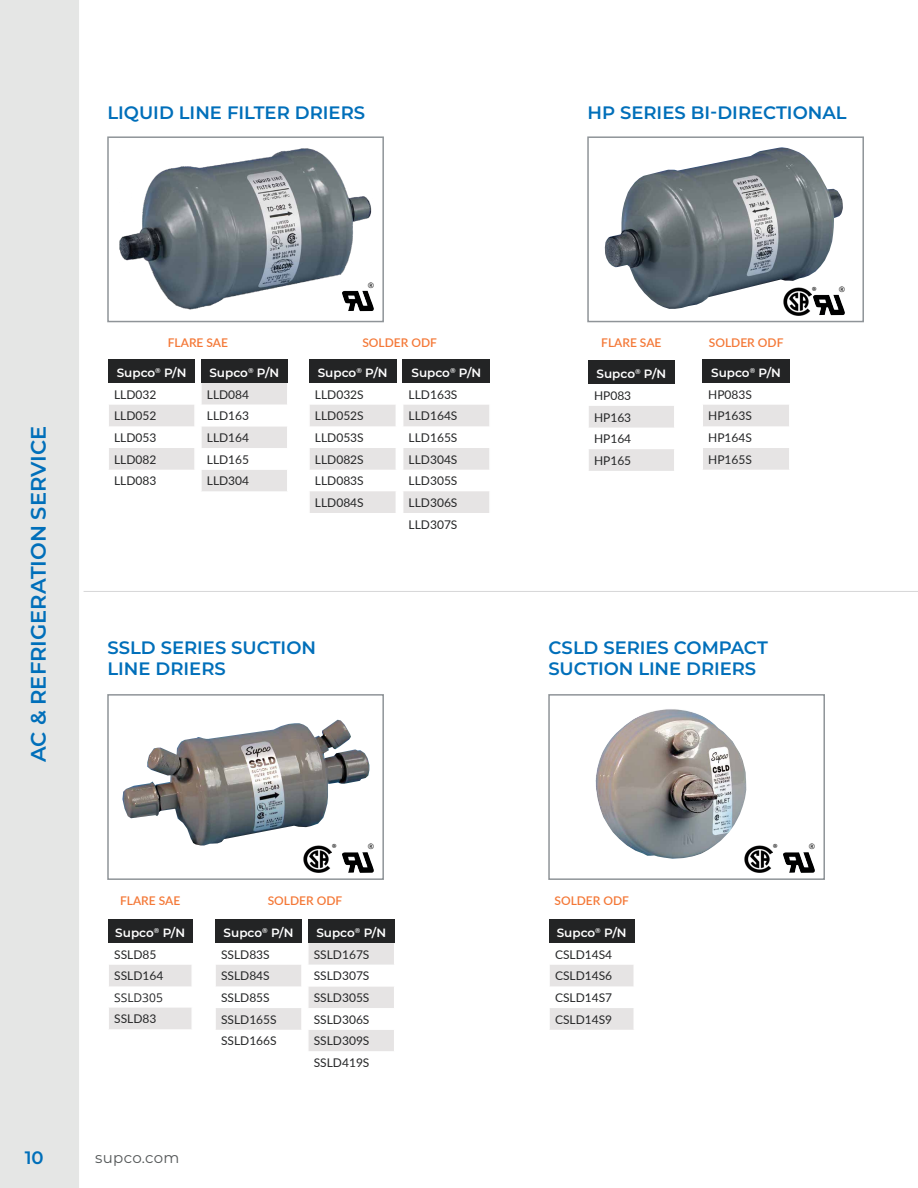
<style>
.page{position:relative;width:918px;height:1188px;background:#fff}
.page>*{position:absolute;margin:0;border:0;box-sizing:border-box;transform-origin:0 0}
.t1{font:600 21px "Montserrat";color:#006fba}
.t2{font:600 18px/21.6px "Montserrat";color:#006fba}
.t3{font:15.45px "Minion Pro";color:#000}
.t4{font:15px "Montserrat";letter-spacing:.02em;color:#535657}
.t5{font:12px/21.6px "Lato";color:#252627;text-align:justify}
.t6{font:600 12px "Montserrat";color:#fff}
.t7{font:600 12px "Lato";color:#f47837}
.t8{font:12px "Open Sans";color:#252627}
.t9{font:7.65px "Open Sans";color:#000}
</style>
<div class="page">
<hr style="left:0;top:591px;width:918px;height:1px;background:#d6d6d8">
<img style="left:119px;top:148px;width:253px;height:164px">
<div style="left:107px;top:136px;width:277px;height:186px;border:2px solid #8f9498"></div>
<img style="left:342px;top:291px;width:32px;height:20px">
<div style="left:108px;top:359px;width:87px;height:24px;background:#232425"></div>
<svg style="left:109px;top:405px;width:85px;height:65px"></svg>
<div style="left:201px;top:359px;width:87px;height:24px;background:#232425"></div>
<svg style="left:202px;top:383px;width:85px;height:108px"></svg>
<div style="left:309px;top:359px;width:87px;height:24px;background:#232425"></div>
<div style="left:403px;top:359px;width:87px;height:24px;background:#232425"></div>
<svg style="left:310px;top:405px;width:179px;height:108px"></svg>
<img style="left:819px;top:307px;width:26px;height:8px">
<div style="left:702px;top:359px;width:88px;height:24px;background:#232425"></div>
<svg style="left:703px;top:405px;width:86px;height:65px"></svg>
<div style="left:588px;top:361px;width:87px;height:23px;background:#232425"></div>
<svg style="left:589px;top:406px;width:85px;height:65px"></svg>
<img style="left:605px;top:147px;width:238px;height:162px">
<div style="left:587px;top:136px;width:277px;height:186px;border:2px solid #8f9498"></div>
<img style="left:784px;top:287px;width:28px;height:28px">
<div style="left:549px;top:919px;width:85px;height:24px;background:#232425"></div>
<svg style="left:550px;top:965px;width:84px;height:65px"></svg>
<img style="left:595px;top:709px;width:151px;height:150px">
<div style="left:548px;top:694px;width:277px;height:186px;border:2px solid #8f9498"></div>
<img style="left:783px;top:852px;width:32px;height:21px">
<img style="left:745px;top:845px;width:28px;height:28px">
<img style="left:122px;top:720px;width:247px;height:125px">
<div style="left:107px;top:694px;width:277px;height:186px;border:2px solid #8f9498"></div>
<div style="left:108px;top:919px;width:84px;height:24px;background:#232425"></div>
<svg style="left:109px;top:965px;width:82px;height:64px"></svg>
<div style="left:215px;top:919px;width:87px;height:24px;background:#232425"></div>
<svg style="left:216px;top:965px;width:85px;height:65px"></svg>
<div style="left:308px;top:919px;width:87px;height:24px;background:#232425"></div>
<svg style="left:308px;top:943px;width:86px;height:108px"></svg>
<img style="left:342px;top:852px;width:32px;height:21px">
<img style="left:304px;top:845px;width:28px;height:28px">
<div style="left:0;top:0;width:84px;height:1188px;background:#e5e6e5"></div>
<h2 class="t2" style="left:107px;top:101px;width:259px">LIQUID LINE FILTER DRIERS</h2>
<h1 class="t1" style="left:23px;top:762px;width:338px;rotate:-90deg">AC &amp; REFRIGERATION SERVICE</h1>
<p class="t7" style="left:168px;top:334px;width:62px">FLARE SAE</p>
<p class="t6" style="left:117px;top:364px;width:71px">Supco<sup>®</sup> P/N</p>
<p class="t5" style="left:114px;top:383px;width:44px">LLD032<br>LLD052<br>LLD053<br>LLD082<br>LLD083</p>
<p class="t6" style="left:209px;top:364px;width:71px">Supco<sup>®</sup> P/N</p>
<p class="t5" style="left:207px;top:383px;width:44px">LLD084<br>LLD163<br>LLD164<br>LLD165<br>LLD304</p>
<p class="t9" style="left:368px;top:280px;width:8px">®</p>
<p class="t7" style="left:362px;top:334px;width:76px">SOLDER ODF</p>
<p class="t6" style="left:318px;top:364px;width:71px">Supco<sup>®</sup> P/N</p>
<p class="t5" style="left:315px;top:383px;width:50px">LLD032S LLD052S LLD053S LLD082S LLD083S LLD084S</p>
<p class="t6" style="left:411px;top:364px;width:71px">Supco<sup>®</sup> P/N</p>
<p class="t5" style="left:409px;top:383px;width:50px">LLD163S LLD164S LLD165S LLD304S LLD305S LLD306S LLD307S</p>
<h2 class="t2" style="left:107px;top:636px;width:210px">SSLD SERIES SUCTION<br>LINE DRIERS</h2>
<p class="t3" style="left:332px;top:839px;width:6px">®</p>
<p class="t9" style="left:368px;top:841px;width:8px">®</p>
<p class="t7" style="left:120px;top:892px;width:62px">FLARE SAE</p>
<p class="t7" style="left:268px;top:892px;width:76px">SOLDER ODF</p>
<p class="t6" style="left:224px;top:924px;width:71px">Supco<sup>®</sup> P/N</p>
<p class="t5" style="left:221px;top:943px;width:57px;text-align:left">SSLD83S<br>SSLD84S<br>SSLD85S<br>SSLD165S<br>SSLD166S</p>
<p class="t6" style="left:115px;top:924px;width:71px">Supco<sup>®</sup> P/N</p>
<p class="t5" style="left:114px;top:943px;width:51px">SSLD85<br>SSLD164</p>
<p class="t8" style="left:114px;top:989px;width:50px">SSLD305</p>
<p class="t5" style="left:114px;top:1008px;width:44px">SSLD83</p>
<p class="t6" style="left:316px;top:924px;width:71px">Supco<sup>®</sup> P/N</p>
<p class="t5" style="left:314px;top:943px;width:57px">SSLD167S SSLD307S SSLD305S SSLD306S SSLD309S SSLD419S</p>
<h2 class="t2" style="left:25px;top:1146px;width:20px">10</h2>
<p class="t4" style="left:95px;top:1147px;width:86px">supco.com</p>
<h2 class="t2" style="left:587px;top:101px;width:261px">HP SERIES BI-DIRECTIONAL</h2>
<p class="t7" style="left:601px;top:334px;width:62px">FLARE SAE</p>
<p class="t6" style="left:597px;top:365px;width:71px">Supco<sup>®</sup> P/N</p>
<p class="t5" style="left:594px;top:384px;width:39px">HP083<br>HP163<br>HP164<br>HP165</p>
<p class="t7" style="left:709px;top:334px;width:76px">SOLDER ODF</p>
<p class="t6" style="left:711px;top:364px;width:71px">Supco<sup>®</sup> P/N</p>
<p class="t5" style="left:708px;top:383px;width:45px">HP083S HP163S HP164S HP165S</p>
<p class="t3" style="left:812px;top:282px;width:6px">®</p>
<p class="t9" style="left:839px;top:284px;width:8px">®</p>
<h2 class="t2" style="left:548px;top:636px;width:221px">CSLD SERIES COMPACT<br>SUCTION LINE DRIERS</h2>
<p class="t7" style="left:554px;top:892px;width:76px">SOLDER ODF</p>
<p class="t6" style="left:557px;top:924px;width:71px">Supco<sup>®</sup> P/N</p>
<p class="t5" style="left:555px;top:943px;width:59px">CSLD14S4<br>CSLD14S6<br>CSLD14S7<br>CSLD14S9</p>
<p class="t3" style="left:773px;top:839px;width:6px">®</p>
<p class="t9" style="left:809px;top:841px;width:8px">®</p>
</div>
